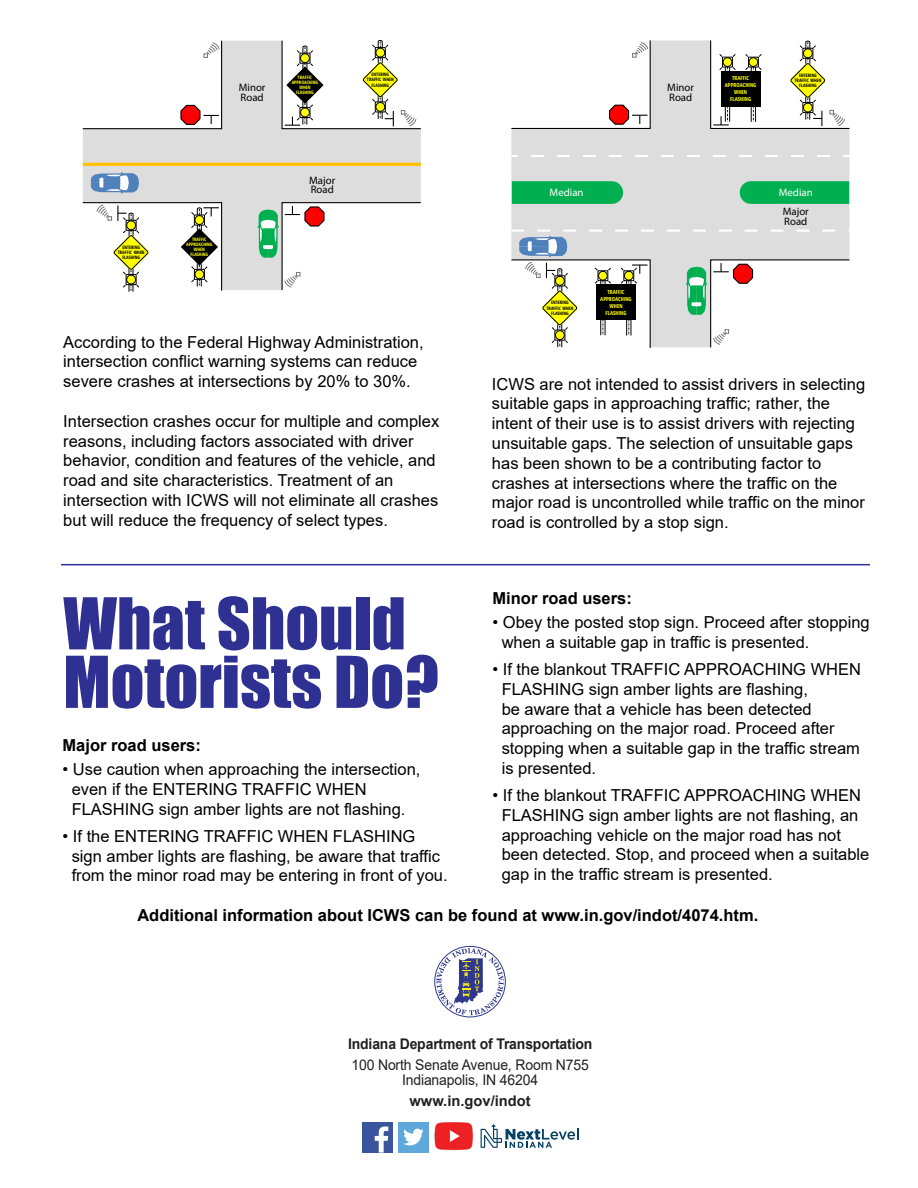
<style>
.page{position:relative;width:918px;height:1188px;background:#fff}
.page>*{position:absolute;margin:0;border:0;box-sizing:border-box;transform-origin:0 0}
.t1{font:66px/58.5px "Impact";color:#2e3192}
.t2{font:16.5px/19.8px "Arial";color:#000}
.t3{font:700 16.5px "Arial";color:#000}
.t4{font:14.7px/15px "Arial";letter-spacing:-.01em;color:#231f20;text-align:center;scale:.95 1}
.t5{font:700 14.7px "Arial";letter-spacing:-.01em;color:#231f20;scale:.95 1}
.t6{font:700 14.7px "Arial";letter-spacing:-.01em;color:#231f20}
.t7{font:10.8px/9.8px "Myriad Pro";color:#000}
.t8{font:10.8px "Myriad Pro";color:#fff}
.t9{font:700 5.7px/7.1px "Segoe Condensed";color:#ff0;text-align:center}
.t10{font:700 4.8px/5.1px "Segoe Condensed";color:#000;text-align:center}
.t11{font:700 4.8px/5.1px "Segoe Condensed";color:#ff0;text-align:center}
</style>
<div class="page">
<div style="left:432px;top:944px;width:76px;height:75px;border:2px solid #fff;border-radius:50%"></div>
<div style="left:434px;top:946px;width:72px;height:71px;border:1px solid #2f388d;border-radius:50%"></div>
<svg style="left:436px;top:948px;width:68px;height:67px"></svg>
<svg style="left:481px;top:1124px;width:98px;height:24px"></svg>
<div style="left:362px;top:1122px;width:31px;height:31px;background:#3a559e"></div>
<svg style="left:375px;top:1127px;width:13px;height:26px"></svg>
<div style="left:398px;top:1122px;width:31px;height:31px;background:#5fa8dc"></div>
<svg style="left:403px;top:1129px;width:21px;height:17px"></svg>
<img style="left:434px;top:1122px;width:39px;height:29px">
<div style="left:83px;top:41px;width:338px;height:249px;background:#ddd"></div>
<svg style="left:82px;top:40px;width:141px;height:90px"></svg>
<hr style="left:83px;top:163px;width:338px;height:3px;background:#ffc000">
<svg style="left:91px;top:172px;width:48px;height:22px"></svg>
<svg style="left:258px;top:202px;width:163px;height:89px"></svg>
<svg style="left:281px;top:40px;width:140px;height:90px"></svg>
<svg style="left:82px;top:202px;width:141px;height:90px"></svg>
<div style="left:511px;top:40px;width:338px;height:190px;background:#ddd"></div>
<svg style="left:512px;top:181px;width:111px;height:23px;background:#07b154"></svg>
<svg style="left:740px;top:181px;width:109px;height:23px;background:#07b154"></svg>
<svg style="left:511px;top:40px;width:140px;height:90px"></svg>
<svg style="left:511px;top:155px;width:7px;height:2px"></svg>
<svg style="left:531px;top:155px;width:305px;height:2px"></svg>
<svg style="left:843px;top:155px;width:6px;height:2px"></svg>
<svg style="left:710px;top:40px;width:140px;height:90px"></svg>
<svg style="left:511px;top:230px;width:339px;height:118px"></svg>
<hr style="left:61px;top:564px;width:809px;height:1px;background:#2e3192">
<p class="t10" style="left:118px;top:245px;width:28px">ENTERING<br>TRAFFIC WHEN<br>FLASHING</p>
<p class="t7" style="left:239px;top:83px;width:28px">Minor<br>Road</p>
<p class="t11" style="left:292px;top:75px;width:28px">TRAFFIC<br>APPROACHING<br>WHEN<br>FLASHING</p>
<p class="t11" style="left:186px;top:236px;width:28px">TRAFFIC<br>APPROACHING<br>WHEN<br>FLASHING</p>
<p class="t7" style="left:309px;top:175px;width:28px">Major<br>Road</p>
<p class="t10" style="left:367px;top:72px;width:28px">ENTERING<br>TRAFFIC WHEN<br>FLASHING</p>
<p class="t2" style="left:63px;top:332px;width:362px">According to the Federal Highway Administration, intersection conflict warning systems can reduce severe crashes at intersections by 20% to 30%.</p>
<p class="t2" style="left:63px;top:411px;width:377px">Intersection crashes occur for multiple and complex reasons, including factors associated with driver behavior, condition and features of the vehicle, and road and site characteristics. Treatment of an intersection with ICWS will not eliminate all crashes but will reduce the frequency of select types.</p>
<p class="t7" style="left:667px;top:83px;width:28px">Minor<br>Road</p>
<p class="t9" style="left:725px;top:75px;width:33px">TRAFFIC<br>APPROACHING<br>WHEN<br>FLASHING</p>
<p class="t10" style="left:794px;top:73px;width:28px">ENTERING<br>TRAFFIC WHEN<br>FLASHING</p>
<p class="t8" style="left:550px;top:186px;width:35px">Median</p>
<p class="t8" style="left:779px;top:186px;width:35px">Median</p>
<p class="t10" style="left:546px;top:300px;width:28px">ENTERING<br>TRAFFIC WHEN<br>FLASHING</p>
<p class="t9" style="left:600px;top:288px;width:33px">TRAFFIC<br>APPROACHING<br>WHEN<br>FLASHING</p>
<p class="t7" style="left:783px;top:206px;width:28px">Major<br>Road</p>
<p class="t2" style="left:492px;top:374px;width:375px">ICWS are not intended to assist drivers in selecting suitable gaps in approaching traffic; rather, the intent of their use is to assist drivers with rejecting unsuitable gaps. The selection of unsuitable gaps has been shown to be a contributing factor to crashes at intersections where the traffic on the major road is uncontrolled while traffic on the minor road is controlled by a stop sign.</p>
<p class="t3" style="left:493px;top:587px;width:141px">Minor road users:</p>
<p class="t2" style="left:502px;top:612px;width:370px;text-indent:-9px">• Obey the posted stop sign. Proceed after stopping when a suitable gap in traffic is presented.</p>
<p class="t2" style="left:502px;top:659px;width:361px;text-indent:-9px">• If the blankout TRAFFIC APPROACHING WHEN FLASHING sign amber lights are flashing,<br>be aware that a vehicle has been detected approaching on the major road. Proceed after stopping when a suitable gap in the traffic stream is presented.</p>
<p class="t2" style="left:502px;top:785px;width:369px;text-indent:-9px">• If the blankout TRAFFIC APPROACHING WHEN FLASHING sign amber lights are not flashing, an approaching vehicle on the major road has not been detected. Stop, and proceed when a suitable gap in the traffic stream is presented.</p>
<p class="t3" style="left:137px;top:903px;width:622px">Additional information about ICWS can be found at www.in.gov/indot/4074.htm.</p>
<h1 class="t1" style="left:63px;top:593px;width:377px">What Should<br>Motorists Do?</h1>
<p class="t3" style="left:63px;top:734px;width:140px">Major road users:</p>
<p class="t2" style="left:72px;top:759px;width:350px;text-indent:-9px">• Use caution when approaching the intersection, even if the ENTERING TRAFFIC WHEN<br>FLASHING sign amber lights are not flashing.</p>
<p class="t2" style="left:72px;top:826px;width:378px;text-indent:-9px">• If the ENTERING TRAFFIC WHEN FLASHING sign amber lights are flashing, be aware that traffic from the minor road may be entering in front of you.</p>
<p class="t5" style="left:348px;top:1034px;width:259px">Indiana Department of Transportation</p>
<p class="t4" style="left:351px;top:1057px;width:251px">100 North Senate Avenue, Room N755<br>Indianapolis, IN 46204</p>
<p class="t6" style="left:410px;top:1090px;width:123px">www.in.gov/indot</p>
</div>
